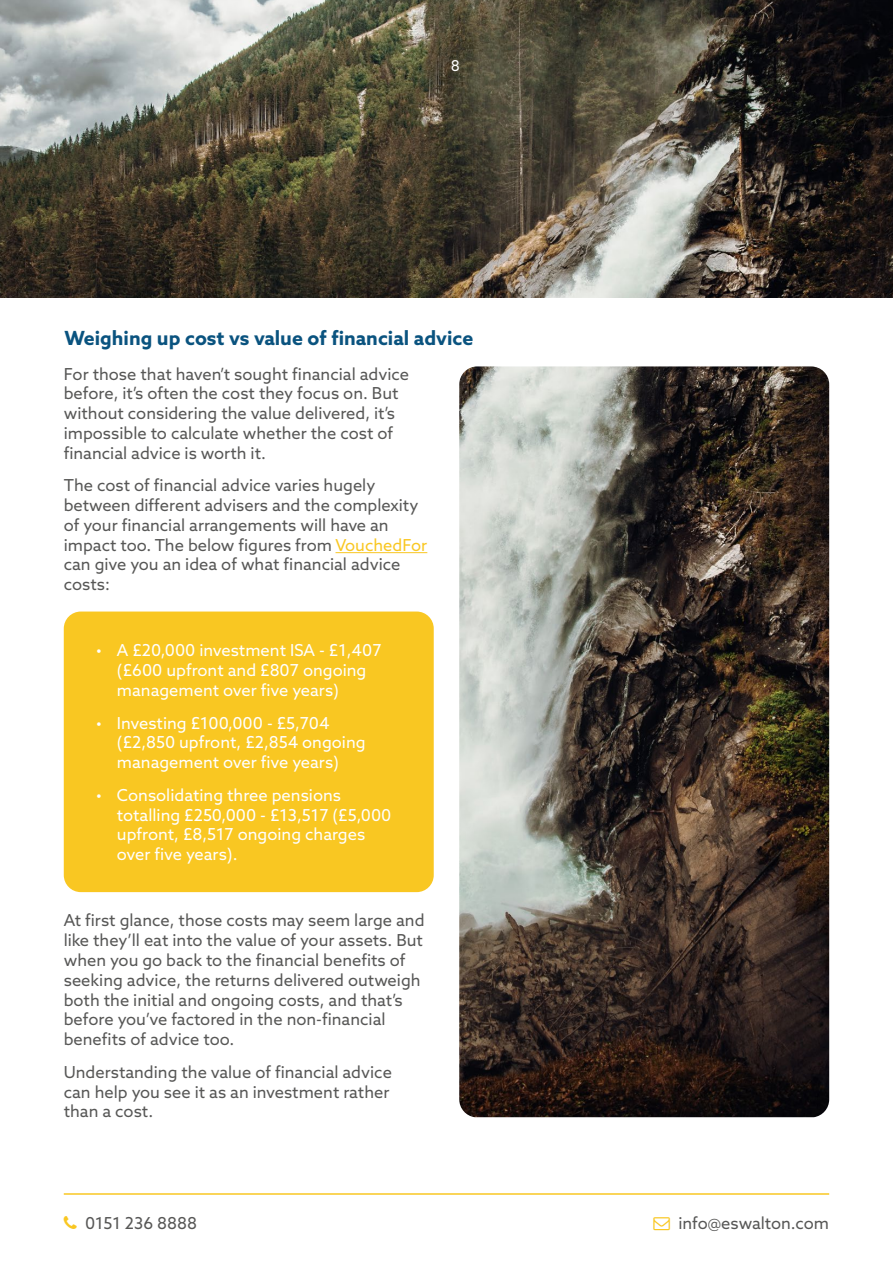
<style>
.page{position:relative;width:893px;height:1263px;background:#fff}
.page>*{position:absolute;margin:0;border:0;box-sizing:border-box;transform-origin:0 0}
.t1{font:700 19.5px "Azo Sans";color:#0a537f}
.t2{font:16.5px/19.8px "Azo Sans";color:#575756}
.t3{font:16.5px/19.8px "Azo Sans";color:#fff}
.t4{font:15px "Azo Sans";color:#fff}
.s1{color:#f9c722}
</style>
<div class="page">
<img style="left:0;top:0;width:893px;height:297px">
<hr style="left:64px;top:1193px;width:765px;height:2px;background:#f9c722">
<hr style="left:335px;top:552px;width:92px;height:1px;background:#f9c722">
<div style="left:64px;top:611px;width:370px;height:281px;background:#f9c722;border-radius:17px"></div>
<img style="left:459px;top:366px;width:370px;height:751px">
<p class="t4" style="left:451px;top:56px;width:11px">8</p>
<p class="t1" style="left:65px;top:325px;width:410px">Weighing up cost vs value of financial advice</p>
<p class="t2" style="left:64px;top:363px;width:347px">For those that haven’t sought financial advice before, it’s often the cost they focus on. But without considering the value delivered, it’s impossible to calculate whether the cost of financial advice is worth it.</p>
<p class="t2" style="left:64px;top:475px;width:365px">The cost of financial advice varies hugely between different advisers and the complexity of your financial arrangements will have an impact too. The below figures from <span class="s1">VouchedFor </span>can give you an idea of what financial advice costs:</p>
<p class="t3" style="left:117px;top:640px;width:266px;text-indent:-21px">• A £20,000 investment ISA - £1,407 (£600 upfront and £807 ongoing management over five years)</p>
<p class="t3" style="left:117px;top:713px;width:250px;text-indent:-21px">• Investing £100,000 - £5,704 (£2,850 upfront, £2,854 ongoing management over five years)</p>
<p class="t3" style="left:117px;top:785px;width:276px;text-indent:-21px">• Consolidating three pensions totalling £250,000 - £13,517 (£5,000 upfront, £8,517 ongoing charges over five years).</p>
<p class="t2" style="left:64px;top:910px;width:362px">At first glance, those costs may seem large and like they’ll eat into the value of your assets. But when you go back to the financial benefits of seeking advice, the returns delivered outweigh both the initial and ongoing costs, and that’s before you’ve factored in the non-financial benefits of advice too.</p>
<p class="t2" style="left:64px;top:1062px;width:330px">Understanding the value of financial advice can help you see it as an investment rather than a cost.</p>
<p class="t2" style="left:85px;top:1213px;width:114px">0151 236 8888</p>
<p class="t2" style="left:678px;top:1213px;width:152px">info@eswalton.com</p>
</div>
